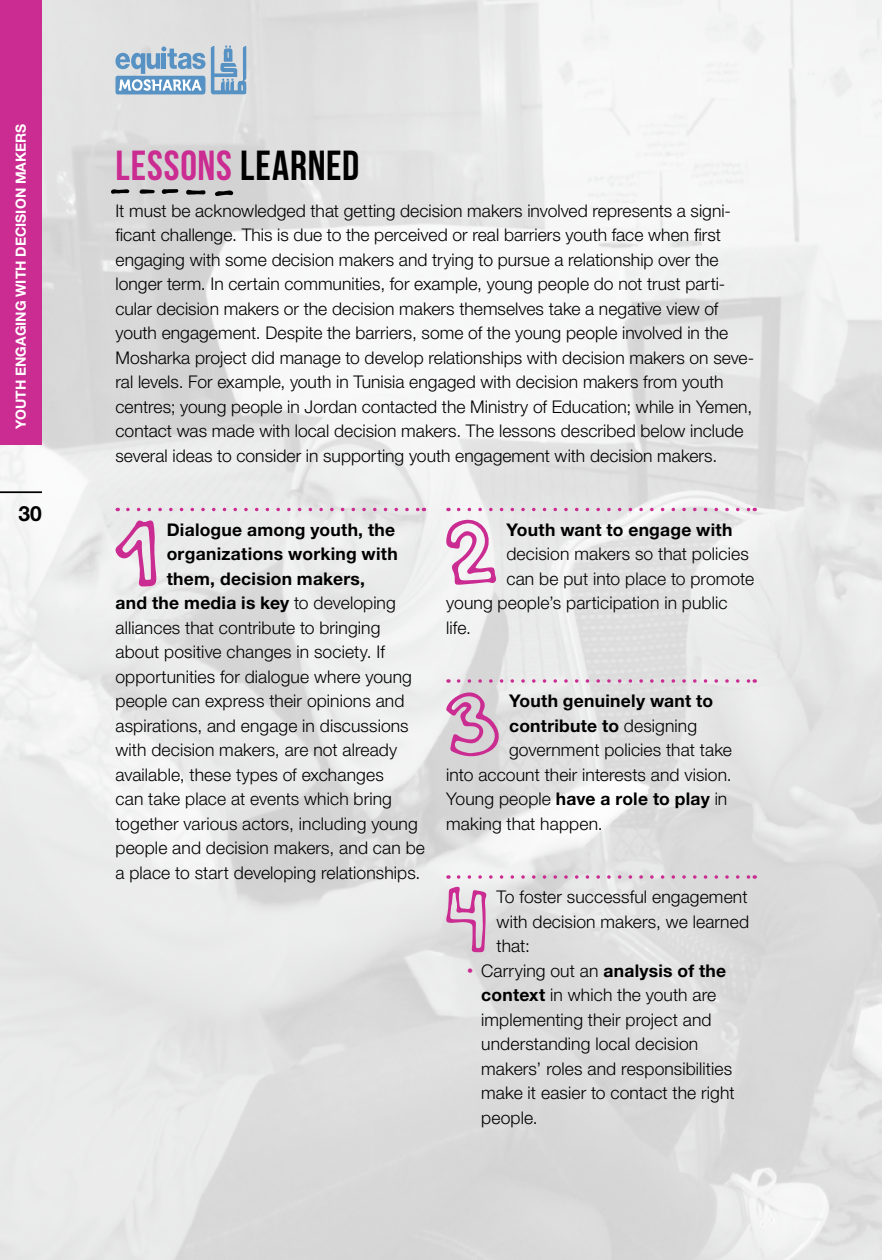
<style>
.page{position:relative;width:882px;height:1260px;background:#fff}
.page>*{position:absolute;margin:0;border:0;box-sizing:border-box;transform-origin:0 0}
.t1{font:700 42px "Bebas Neue";letter-spacing:.02em;color:#cb2c91}
.t2{font:700 21px "Helvetica Neue LT Std";color:#000}
.t3{font:300 17.5px/24.5px "Helvetica Neue LT Std";letter-spacing:.005em;color:#000}
.t4{font:700 17.5px "Helvetica Neue LT Std";letter-spacing:.015em;color:#000}
.t5{font:700 14px "Helvetica Neue LT Std";color:#fff}
.s1{color:#000}
.s2{font-weight:300}
.s3{font-size:12.25px;color:#cb2c91}
.s4{font-weight:700}
</style>
<div class="page">
<img style="left:0;top:0;width:882px;height:1260px">
<hr style="left:0;top:491px;width:42px;height:2px;background:#000">
<div style="left:0;top:0;width:42px;height:445px;background:#cb2c91"></div>
<svg style="left:115px;top:45px;width:131px;height:50px"></svg>
<svg style="left:128px;top:508px;width:290px;height:3px"></svg>
<svg style="left:115px;top:519px;width:42px;height:68px"></svg>
<svg style="left:459px;top:508px;width:296px;height:3px"></svg>
<svg style="left:459px;top:679px;width:296px;height:4px"></svg>
<svg style="left:459px;top:875px;width:296px;height:4px"></svg>
<svg style="left:446px;top:518px;width:51px;height:67px"></svg>
<svg style="left:446px;top:691px;width:55px;height:67px"></svg>
<svg style="left:445px;top:886px;width:42px;height:66px"></svg>
<svg style="left:215px;top:190px;width:19px;height:6px"></svg>
<svg style="left:186px;top:189px;width:20px;height:6px"></svg>
<svg style="left:111px;top:189px;width:18px;height:5px"></svg>
<svg style="left:162px;top:189px;width:16px;height:5px"></svg>
<svg style="left:140px;top:189px;width:15px;height:5px"></svg>
<p class="t5" style="left:12px;top:429px;width:307px;rotate:-90deg">YOUTH ENGAGING WITH DECISION MAKERS</p>
<p class="t2" style="left:19px;top:501px;width:25px">30</p>
<h1 class="t1" style="left:116px;top:143px;width:245px">LESSONS <span class="s1">LEARNED</span></h1>
<p class="t3" style="left:116px;top:198px;width:640px">It must be acknowledged that getting decision makers involved represents a signi&shy;ficant challenge. This is due to the perceived or real barriers youth face when first engaging with some decision makers and trying to pursue a relationship over the longer term. In certain communities, for example, young people do not trust parti&shy;cular decision makers or the decision makers themselves take a negative view of youth engagement. Despite the barriers, some of the young people involved in the Mosharka project did manage to develop relationships with decision makers on seve&shy;ral levels. For example, youth in Tunisia engaged with decision makers from youth centres; young people in Jordan contacted the Ministry of Education; while in Yemen, contact was made with local decision makers. The lessons described below include several ideas to consider in supporting youth engagement with decision makers.</p>
<p class="t4" style="left:167px;top:519px;width:230px">Dialogue among youth, the</p>
<p class="t4" style="left:167px;top:543px;width:233px">organizations working with</p>
<p class="t4" style="left:167px;top:568px;width:200px">them, decision makers,</p>
<p class="t4" style="left:115px;top:592px;width:282px">and the media is key <span class="s2">to developing</span></p>
<p class="t3" style="left:115px;top:615px;width:266px">alliances that contribute to bringing</p>
<p class="t3" style="left:115px;top:639px;width:271px">about positive changes in society. If</p>
<p class="t3" style="left:115px;top:664px;width:298px">opportunities for dialogue where young</p>
<p class="t3" style="left:115px;top:688px;width:291px">people can express their opinions and</p>
<p class="t3" style="left:115px;top:713px;width:295px">aspirations, and engage in discussions</p>
<p class="t3" style="left:115px;top:737px;width:283px">with decision makers, are not already</p>
<p class="t3" style="left:115px;top:762px;width:270px">available, these types of exchanges</p>
<p class="t3" style="left:115px;top:786px;width:278px">can take place at events which bring</p>
<p class="t3" style="left:115px;top:811px;width:304px">together various actors, including young</p>
<p class="t3" style="left:115px;top:835px;width:311px">people and decision makers, and can be</p>
<p class="t3" style="left:115px;top:860px;width:307px">a place to start developing relationships.</p>
<p class="t4" style="left:506px;top:519px;width:228px">Youth want to engage with</p>
<p class="t3" style="left:506px;top:541px;width:244px">decision makers so that policies</p>
<p class="t3" style="left:506px;top:566px;width:249px">can be put into place to promote</p>
<p class="t3" style="left:446px;top:590px;width:283px">young people’s participation in public</p>
<p class="t3" style="left:446px;top:615px;width:26px">life.</p>
<p class="t4" style="left:509px;top:690px;width:206px">Youth genuinely want to</p>
<p class="t4" style="left:509px;top:715px;width:190px">contribute to <span class="s2">designing</span></p>
<p class="t3" style="left:509px;top:737px;width:224px">government policies that take</p>
<p class="t3" style="left:446px;top:762px;width:287px">into account their interests and vision.</p>
<p class="t4" style="left:446px;top:788px;width:283px"><span class="s2">Young people</span> have a role to play <span class="s2">in</span></p>
<p class="t3" style="left:446px;top:811px;width:158px">making that happen.</p>
<p class="t3" style="left:497px;top:884px;width:254px;text-align:justify">To foster successful engagement with decision makers, we learned that:</p>
<p class="t3" style="left:481px;top:958px;width:255px;text-indent:-14px"><span class="s3">•</span> Carrying out an <span class="s4">analysis of the context</span> in which the youth are implementing their project and understanding local decision makers’ roles and responsibilities make it easier to contact the right people.</p>
</div>
